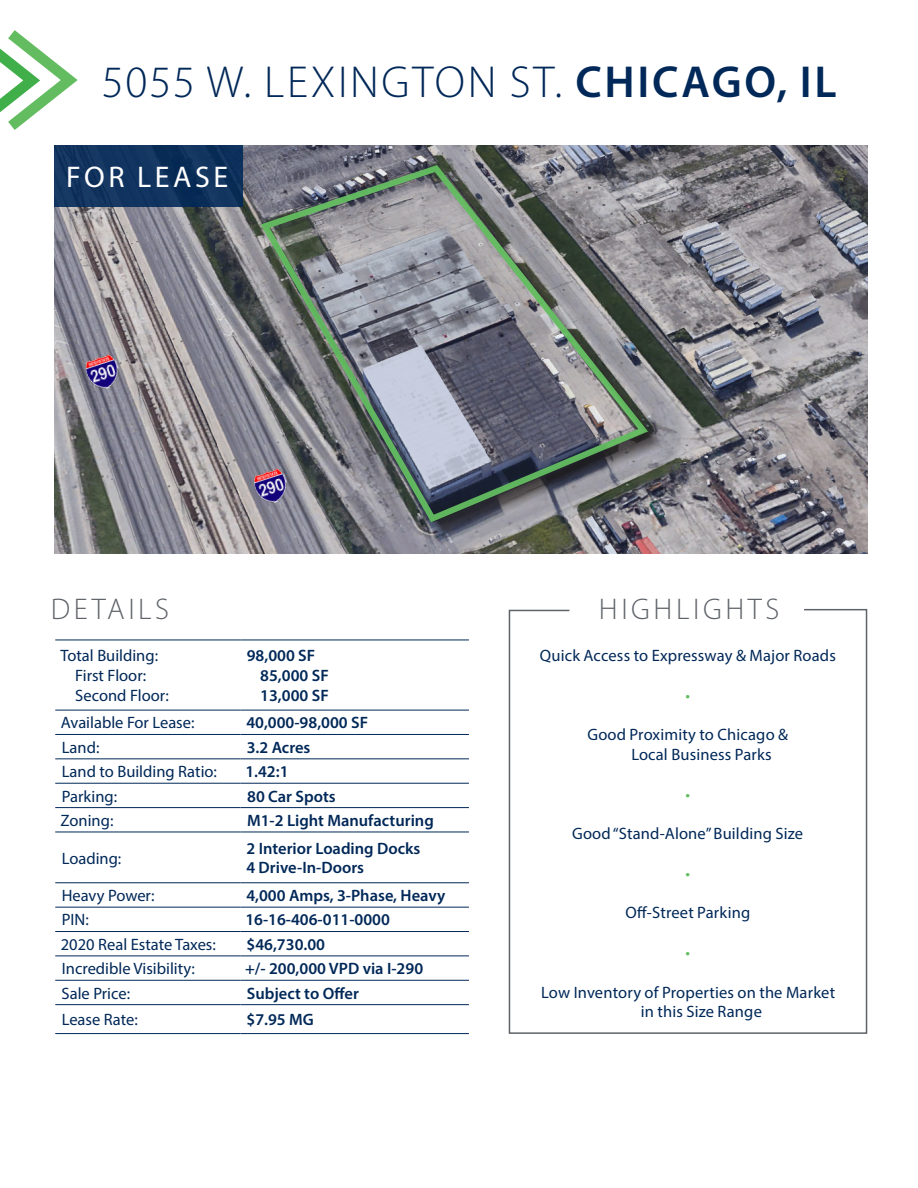
<style>
.page{position:relative;width:918px;height:1188px;background:#fff}
.page>*{position:absolute;margin:0;border:0;box-sizing:border-box;transform-origin:0 0}
.Cawley_BODY_COPY{font:300 45px "Myriad Pro";letter-spacing:.06em;color:#002858}
.Cawley_BODY_COPY-2{font:300 30px "Myriad Pro";letter-spacing:.12em;color:#5f6369}
.Cawley_BODY_COPY-3{font:30px "Myriad Pro";letter-spacing:.12em;color:#fff}
.Cawley_square{font:16.5px/19.8px "Myriad Pro";color:#002858}
.t1{font:600 16.5px/19.8px "Myriad Pro";color:#002858}
.Cawley_square-2{font:16.5px "Myriad Pro";color:#63bd60}
.s1{font-weight:600}
</style>
<div class="page">
<img style="left:54px;top:145px;width:813px;height:408px">
<svg style="left:0;top:30px;width:78px;height:100px"></svg>
<div style="left:54px;top:145px;width:189px;height:62px;background:#11345f"></div>
<svg style="left:508px;top:608px;width:360px;height:426px"></svg>
<div style="left:264px;top:168px;width:401px;height:372px;background:#231f20;opacity:.75"></div>
<svg style="left:259px;top:164px;width:394px;height:362px;background:#7b8081"></svg>
<svg style="left:364px;top:345px;width:126px;height:143px;background:#8d95a1"></svg>
<img style="left:83px;top:353px;width:41px;height:40px">
<img style="left:252px;top:467px;width:40px;height:40px">
<hr style="left:55px;top:640px;width:186px;height:1px;background:#002858">
<hr style="left:241px;top:640px;width:228px;height:1px;background:#002858">
<hr style="left:55px;top:710px;width:186px;height:1px;background:#002858">
<hr style="left:241px;top:710px;width:228px;height:1px;background:#002858">
<hr style="left:55px;top:734px;width:186px;height:1px;background:#002858">
<hr style="left:241px;top:734px;width:228px;height:1px;background:#002858">
<hr style="left:55px;top:759px;width:186px;height:1px;background:#002858">
<hr style="left:241px;top:759px;width:228px;height:1px;background:#002858">
<hr style="left:55px;top:783px;width:186px;height:1px;background:#002858">
<hr style="left:241px;top:783px;width:228px;height:1px;background:#002858">
<hr style="left:55px;top:807px;width:186px;height:1px;background:#002858">
<hr style="left:241px;top:807px;width:228px;height:1px;background:#002858">
<hr style="left:55px;top:832px;width:186px;height:1px;background:#002858">
<hr style="left:241px;top:832px;width:228px;height:1px;background:#002858">
<hr style="left:55px;top:882px;width:186px;height:1px;background:#002858">
<hr style="left:241px;top:882px;width:228px;height:1px;background:#002858">
<hr style="left:55px;top:907px;width:186px;height:1px;background:#002858">
<hr style="left:241px;top:907px;width:228px;height:1px;background:#002858">
<hr style="left:55px;top:931px;width:186px;height:1px;background:#002858">
<hr style="left:241px;top:931px;width:228px;height:1px;background:#002858">
<hr style="left:55px;top:956px;width:186px;height:1px;background:#002858">
<hr style="left:241px;top:956px;width:228px;height:1px;background:#002858">
<hr style="left:55px;top:980px;width:186px;height:1px;background:#002858">
<hr style="left:241px;top:980px;width:228px;height:1px;background:#002858">
<hr style="left:55px;top:1004px;width:186px;height:1px;background:#002858">
<hr style="left:241px;top:1004px;width:228px;height:1px;background:#002858">
<hr style="left:55px;top:1033px;width:186px;height:1px;background:#002858">
<hr style="left:241px;top:1033px;width:228px;height:1px;background:#002858">
<p class="Cawley_BODY_COPY" style="left:102px;top:55px;width:736px">5055 W. LEXINGTON ST. <span class="s1">CHICAGO, IL</span></p>
<p class="Cawley_BODY_COPY-3" style="left:66px;top:159px;width:164px">FOR LEASE</p>
<p class="Cawley_BODY_COPY-2" style="left:51px;top:591px;width:120px">DETAILS</p>
<p class="Cawley_BODY_COPY-2" style="left:599px;top:591px;width:182px">HIGHLIGHTS</p>
<p class="Cawley_square" style="left:75px;top:646px;width:95px;text-indent:-15px">Total Building:<br>First Floor:<br>Second Floor:</p>
<p class="t1" style="left:247px;top:646px;width:70px">98,000 SF</p>
<p class="t1" style="left:260px;top:665px;width:70px">85,000 SF</p>
<p class="t1" style="left:260px;top:685px;width:70px">13,000 SF</p>
<p class="Cawley_square" style="left:61px;top:713px;width:135px">Available For Lease:</p>
<p class="t1" style="left:246px;top:713px;width:123px">40,000-98,000 SF</p>
<p class="Cawley_square" style="left:62px;top:737px;width:39px">Land:</p>
<p class="t1" style="left:247px;top:737px;width:65px">3.2 Acres</p>
<p class="Cawley_square" style="left:62px;top:762px;width:157px">Land to Building Ratio:</p>
<p class="t1" style="left:245px;top:761px;width:45px">1.42:1</p>
<p class="Cawley_square" style="left:62px;top:786px;width:57px">Parking:</p>
<p class="t1" style="left:247px;top:786px;width:90px">80 Car Spots</p>
<p class="Cawley_square" style="left:61px;top:810px;width:54px">Zoning:</p>
<p class="t1" style="left:247px;top:810px;width:188px">M1-2 Light Manufacturing</p>
<p class="Cawley_square" style="left:62px;top:848px;width:61px">Loading:</p>
<p class="t1" style="left:246px;top:838px;width:176px">2 Interior Loading Docks<br>4 Drive-In-Doors</p>
<p class="Cawley_square" style="left:62px;top:885px;width:94px">Heavy Power:</p>
<p class="t1" style="left:246px;top:885px;width:200px">4,000 Amps, 3-Phase, Heavy</p>
<p class="Cawley_square" style="left:62px;top:910px;width:28px">PIN:</p>
<p class="t1" style="left:245px;top:910px;width:146px">16-16-406-011-0000</p>
<p class="Cawley_square" style="left:61px;top:934px;width:157px">2020 Real Estate Taxes:</p>
<p class="t1" style="left:247px;top:934px;width:80px">$46,730.00</p>
<p class="Cawley_square" style="left:62px;top:959px;width:135px">Incredible Visibility:</p>
<p class="t1" style="left:245px;top:958px;width:180px">+/- 200,000 VPD via I-290</p>
<p class="Cawley_square" style="left:62px;top:983px;width:70px">Sale Price:</p>
<p class="t1" style="left:247px;top:983px;width:114px">Subject to Offer</p>
<p class="Cawley_square" style="left:62px;top:1010px;width:78px">Lease Rate:</p>
<p class="t1" style="left:247px;top:1009px;width:69px">$7.95 MG</p>
<p class="Cawley_square" style="left:540px;top:645px;width:298px">Quick Access to Expressway &amp; Major Roads</p>
<p class="Cawley_square-2" style="left:685px;top:685px;width:6px">•</p>
<p class="Cawley_square" style="left:631px;top:724px;width:158px;text-indent:-44px">Good Proximity to Chicago &amp;<br>Local Business Parks</p>
<p class="Cawley_square-2" style="left:685px;top:784px;width:6px">•</p>
<p class="Cawley_square" style="left:572px;top:823px;width:233px">Good “Stand-Alone” Building Size</p>
<p class="Cawley_square-2" style="left:685px;top:863px;width:6px">•</p>
<p class="Cawley_square" style="left:625px;top:903px;width:126px">Off-Street Parking</p>
<p class="Cawley_square-2" style="left:685px;top:942px;width:6px">•</p>
<p class="Cawley_square" style="left:641px;top:982px;width:196px;text-indent:-100px">Low Inventory of Properties on the Market in this Size Range</p>
</div>
